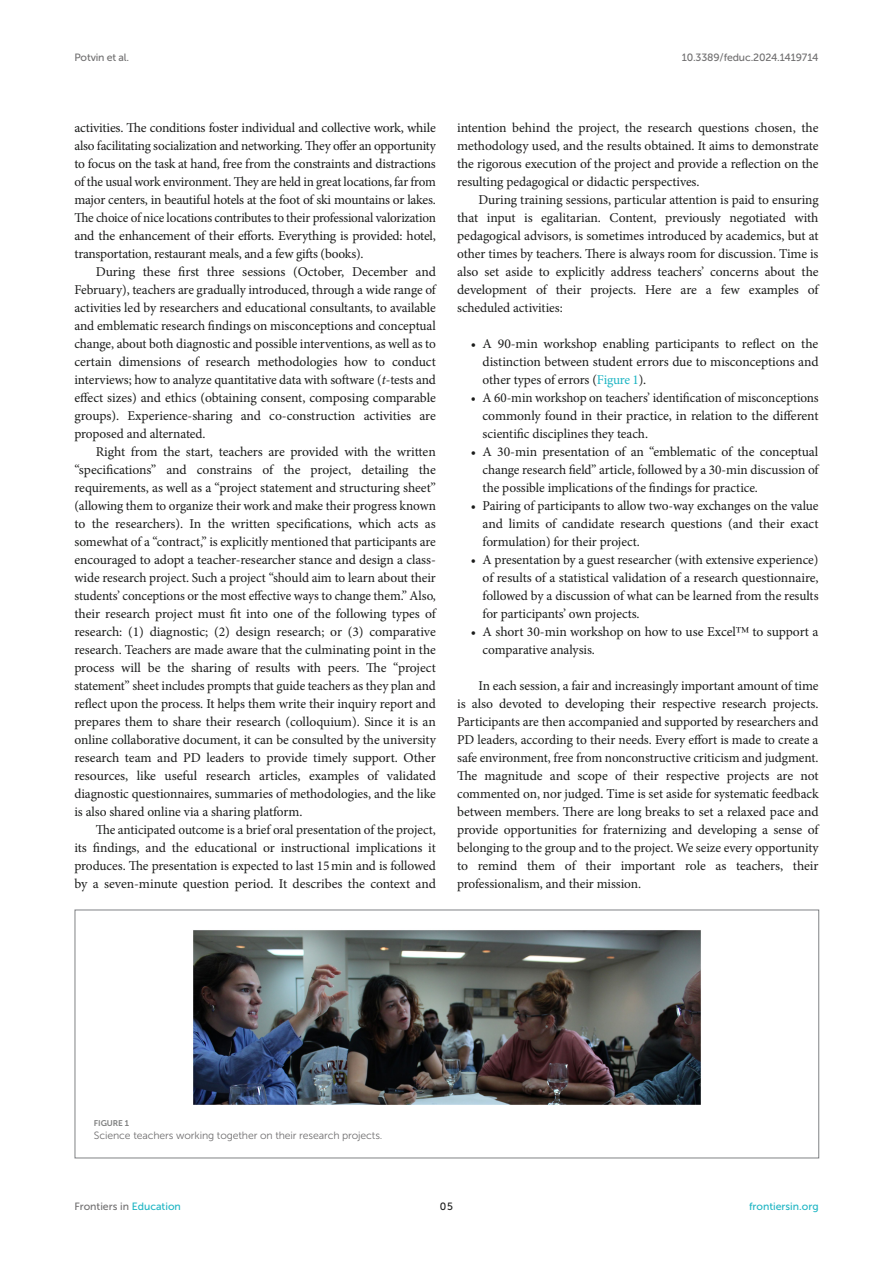
<style>
.page{position:relative;width:893px;height:1263px;background:#fff}
.page>*{position:absolute;margin:0;border:0;box-sizing:border-box;transform-origin:0 0}
.TEXT{font:13.5px/18px "Minion Pro";letter-spacing:-.005em;color:#1b1c1b;text-align:justify}
.BL_MID{font:13.5px/18px "Minion Pro";letter-spacing:-.005em;color:#1b1c1b;text-align:justify}
.TEXT_FLUSH{font:13.5px/18px "Minion Pro";letter-spacing:-.02em;color:#1b1c1b;text-align:justify}
.BL_ABW{font:13.5px/18px "Minion Pro";letter-spacing:-.01em;color:#1b1c1b;text-align:justify}
.BL_BLW{font:13.5px/18px "Minion Pro";letter-spacing:-.01em;color:#1b1c1b}
.t1{font:10.5px "Museo Sans 500";letter-spacing:-.015em;color:#706f70}
.FIG_LEG{font:10.5px "Museo Sans 300";letter-spacing:-.01em;color:#706f70}
.t2{font:10.5px "Museo Sans 500";color:#1db5c3}
.t3{font:10.5px "Museo Sans 500";color:#1b1c1b}
.FIG_HD{font:8.25px "Museo Sans 700";letter-spacing:-.01em;color:#7e7f7f}
.s1{font-style:italic}
.s2{color:#1db5c3}
.s3{font-family:"STIX"}
</style>
<div class="page">
<img style="left:193px;top:930px;width:508px;height:175px">
<p class="t1" style="left:74px;top:51px;width:56px">Potvin et al.</p>
<p class="t1" style="left:682px;top:51px;width:138px">10.3389/feduc.2024.1419714</p>
<p class="TEXT_FLUSH" style="left:74px;top:119px;width:363px">activities. The conditions foster individual and collective work, while also facilitating socialization and networking. They offer an opportunity to focus on the task at hand, free from the constraints and distractions of the usual work environment. They are held in great locations, far from major centers, in beautiful hotels at the foot of ski mountains or lakes.<br>The choice of nice locations contributes to their professional valorization and the enhancement of their efforts. Everything is provided: hotel, transportation, restaurant meals, and a few gifts (books).</p>
<p class="TEXT" style="left:74px;top:263px;width:363px;text-indent:21px">During these first three sessions (October, December and February), teachers are gradually introduced, through a wide range of activities led by researchers and educational consultants, to available and emblematic research findings on misconceptions and conceptual change, about both diagnostic and possible interventions, as well as to certain dimensions of research methodologies how to conduct interviews; how to analyze quantitative data with software (<span class="s1">t</span>-tests and effect sizes) and ethics (obtaining consent, composing comparable groups). Experience-sharing and co-construction activities are proposed and alternated.</p>
<p class="TEXT" style="left:74px;top:443px;width:363px;text-indent:21px">Right from the start, teachers are provided with the written “specifications” and constrains of the project, detailing the requirements, as well as a “project statement and structuring sheet” (allowing them to organize their work and make their progress known to the researchers). In the written specifications, which acts as somewhat of a “contract,” is explicitly mentioned that participants are encouraged to adopt a teacher-researcher stance and design a class&shy;wide research project. Such a project “should aim to learn about their students’ conceptions or the most effective ways to change them.” Also, their research project must fit into one of the following types of research: (1) diagnostic; (2) design research; or (3) comparative research. Teachers are made aware that the culminating point in the process will be the sharing of results with peers. The “project statement” sheet includes prompts that guide teachers as they plan and reflect upon the process. It helps them write their inquiry report and prepares them to share their research (colloquium). Since it is an online collaborative document, it can be consulted by the university research team and PD leaders to provide timely support. Other resources, like useful research articles, examples of validated diagnostic questionnaires, summaries of methodologies, and the like is also shared online via a sharing platform.</p>
<p class="TEXT" style="left:74px;top:821px;width:363px;text-indent:21px">The anticipated outcome is a brief oral presentation of the project, its findings, and the educational or instructional implications it produces. The presentation is expected to last 15min and is followed by a seven-minute question period. It describes the context and</p>
<p class="TEXT" style="left:457px;top:119px;width:363px">intention behind the project, the research questions chosen, the methodology used, and the results obtained. It aims to demonstrate the rigorous execution of the project and provide a reflection on the resulting pedagogical or didactic perspectives.</p>
<p class="TEXT" style="left:457px;top:191px;width:363px;text-indent:21px">During training sessions, particular attention is paid to ensuring that input is egalitarian. Content, previously negotiated with pedagogical advisors, is sometimes introduced by academics, but at other times by teachers. There is always room for discussion. Time is also set aside to explicitly address teachers’ concerns about the development of their projects. Here are a few examples of scheduled activities:</p>
<p class="BL_ABW" style="left:483px;top:335px;width:337px;text-indent:-12px">• A 90-min workshop enabling participants to reflect on the distinction between student errors due to misconceptions and other types of errors (<span class="s2">Figure 1</span>).</p>
<p class="BL_MID" style="left:483px;top:389px;width:338px;text-indent:-12px">• A 60-min workshop on teachers’ identification of misconceptions commonly found in their practice, in relation to the different scientific disciplines they teach.</p>
<p class="BL_MID" style="left:483px;top:443px;width:337px;text-indent:-12px">• A 30-min presentation of an “emblematic of the conceptual change research field” article, followed by a 30-min discussion of the possible implications of the findings for practice.</p>
<p class="BL_MID" style="left:483px;top:497px;width:337px;text-indent:-12px">• Pairing of participants to allow two-way exchanges on the value and limits of candidate research questions (and their exact formulation) for their project.</p>
<p class="BL_MID" style="left:483px;top:551px;width:337px;text-indent:-12px">• A presentation by a guest researcher (with extensive experience) of results of a statistical validation of a research questionnaire, followed by a discussion of what can be learned from the results for participants’ own projects.</p>
<p class="BL_BLW" style="left:483px;top:623px;width:337px;text-indent:-12px">• A short 30-min workshop on how to use Excel<span class="s3">™</span> to support a comparative analysis.</p>
<p class="TEXT" style="left:457px;top:677px;width:363px;text-indent:21px">In each session, a fair and increasingly important amount of time is also devoted to developing their respective research projects.<br>Participants are then accompanied and supported by researchers and PD leaders, according to their needs. Every effort is made to create a safe environment, free from nonconstructive criticism and judgment.<br>The magnitude and scope of their respective projects are not commented on, nor judged. Time is set aside for systematic feedback between members. There are long breaks to set a relaxed pace and provide opportunities for fraternizing and developing a sense of belonging to the group and to the project. We seize every opportunity to remind them of their important role as teachers, their professionalism, and their mission.</p>
<p class="FIG_HD" style="left:94px;top:1118px;width:37px">FIGURE 1</p>
<p class="FIG_LEG" style="left:94px;top:1130px;width:290px">Science teachers working together on their research projects.</p>
<p class="t1" style="left:74px;top:1200px;width:108px">Frontiers in <span class="s2">Education</span></p>
<p class="t3" style="left:440px;top:1200px;width:14px">05</p>
<p class="t2" style="left:749px;top:1200px;width:71px">frontiersin.org</p>
</div>
